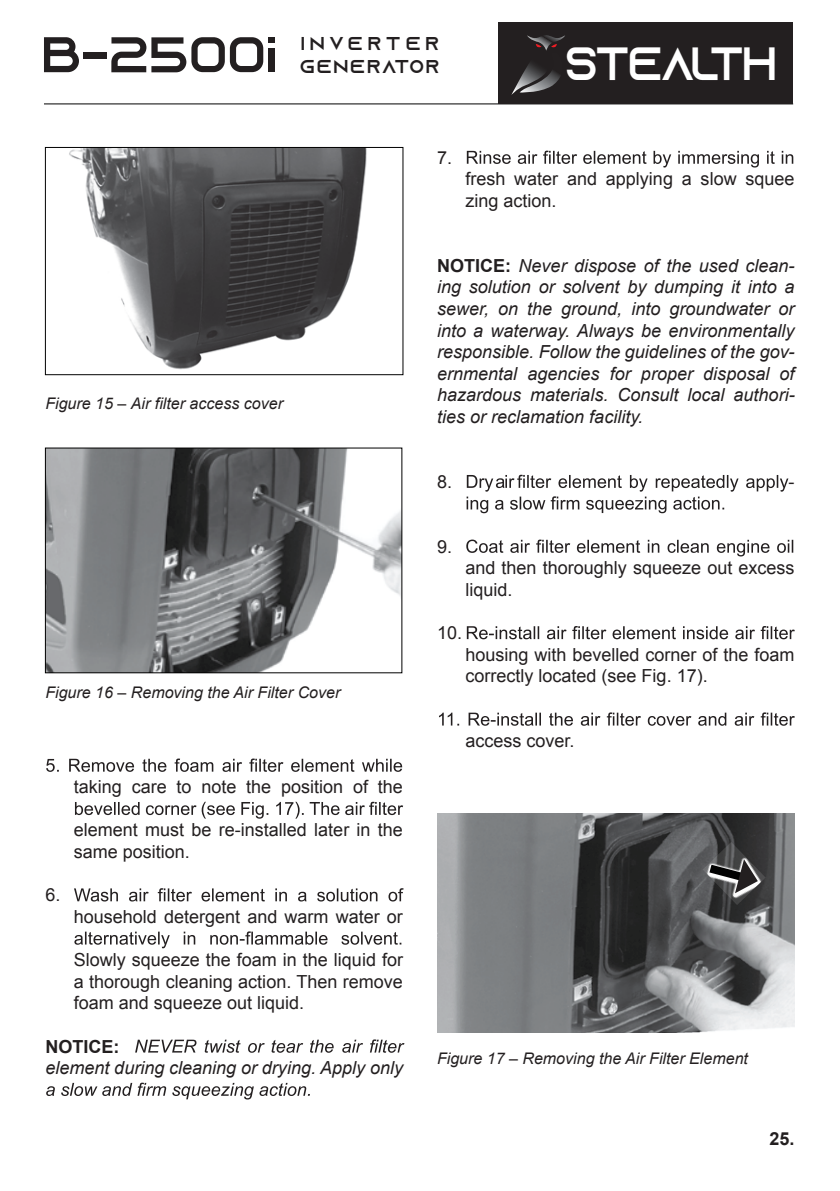
<style>
.page{position:relative;width:840px;height:1191px;background:#fff}
.page>*{position:absolute;margin:0;border:0;box-sizing:border-box;transform-origin:0 0}
.t1{font:46.6px "Azonix";letter-spacing:-.055em;color:#fff;scale:.93 1}
.t2{font:18.6px/22.4px "Azonix";letter-spacing:.1em;color:#231f20}
.t3{font:18px/21.6px "Arial";color:#231f20}
.t4{font:italic 18px/21.6px "Arial";color:#231f20;text-align:justify}
.t5{font:700 18px "Arial";color:#231f20}
.t6{font:italic 16px "Arial";color:#231f20}
.s1{font-weight:700;font-style:normal}
</style>
<div class="page">
<img style="left:47px;top:450px;width:353px;height:221px">
<div style="left:45px;top:448px;width:357px;height:225px;border:1px solid #010101"></div>
<svg style="left:46px;top:758px;width:356px;height:14px"></svg>
<svg style="left:75px;top:801px;width:328px;height:17px"></svg>
<svg style="left:74px;top:888px;width:329px;height:13px"></svg>
<svg style="left:74px;top:931px;width:327px;height:17px"></svg>
<svg style="left:135px;top:1039px;width:269px;height:13px"></svg>
<svg style="left:46px;top:1082px;width:264px;height:17px"></svg>
<svg style="left:466px;top:151px;width:326px;height:16px"></svg>
<svg style="left:466px;top:475px;width:322px;height:38px"></svg>
<svg style="left:466px;top:539px;width:326px;height:17px"></svg>
<svg style="left:466px;top:626px;width:328px;height:13px"></svg>
<svg style="left:439px;top:712px;width:355px;height:13px"></svg>
<img style="left:69px;top:149px;width:298px;height:221px">
<div style="left:45px;top:147px;width:358px;height:228px;border:1px solid #010101"></div>
<img style="left:437px;top:814px;width:357px;height:218px">
<svg style="left:700px;top:842px;width:65px;height:63px;background:#505051"></svg>
<hr style="left:44px;top:103px;width:748px;height:1px;background:#010101">
<svg style="left:44px;top:37px;width:35px;height:35px"></svg>
<div style="left:83px;top:53px;width:23px;height:6px;background:#231f20"></div>
<svg style="left:111px;top:37px;width:163px;height:35px"></svg>
<div style="left:268px;top:49px;width:6px;height:23px;background:#231f20"></div>
<div style="left:498px;top:22px;width:294px;height:82px;background:#231f20"></div>
<svg style="left:511px;top:35px;width:54px;height:60px"></svg>
<p class="t2" style="left:300px;top:33px;width:141px">INVERTER<br>GENERATOR</p>
<h1 class="t1" style="left:564px;top:43px;width:229px">STEALTH</h1>
<p class="t6" style="left:45px;top:393px;width:239px">Figure 15 – Air filter access cover</p>
<p class="t6" style="left:45px;top:682px;width:296px">Figure 16 – Removing the Air Filter Cover</p>
<p class="t3" style="left:45px;top:884px;width:17px">6.</p>
<p class="t3" style="left:74px;top:776px;width:330px">taking care to note the position of the</p>
<p class="t3" style="left:74px;top:819px;width:330px">element must be re-installed later in the same position.</p>
<p class="t3" style="left:74px;top:906px;width:330px">household detergent and warm water or</p>
<p class="t3" style="left:74px;top:949px;width:330px;text-align:justify">Slowly squeeze the foam in the liquid for a thorough cleaning action. Then remove foam and squeeze out liquid.</p>
<p class="t5" style="left:45px;top:1034px;width:75px">NOTICE:</p>
<p class="t4" style="left:45px;top:1057px;width:359px">element during cleaning or drying. Apply only</p>
<p class="t3" style="left:437px;top:147px;width:17px">7.</p>
<p class="t3" style="left:465px;top:168px;width:330px">fresh water and applying a slow squee zing action.</p>
<p class="t4" style="left:437px;top:255px;width:359px"><span class="s1">NOTICE:</span> Never dispose of the used clean&shy;ing solution or solvent by dumping it into a sewer, on the ground, into groundwater or into a waterway. Always be environmentally responsible. Follow the guidelines of the gov&shy;ernmental agencies for proper disposal of hazardous materials. Consult local authori&shy;ties or reclamation facility.</p>
<p class="t3" style="left:437px;top:471px;width:17px">8.</p>
<p class="t3" style="left:788px;top:471px;width:7px">-</p>
<p class="t3" style="left:437px;top:536px;width:17px">9.</p>
<p class="t3" style="left:465px;top:557px;width:330px">and then thoroughly squeeze out excess liquid.</p>
<p class="t3" style="left:437px;top:622px;width:27px">10.</p>
<p class="t3" style="left:465px;top:644px;width:330px">housing with bevelled corner of the foam correctly located (see Fig. 17).</p>
<p class="t3" style="left:465px;top:730px;width:111px">access cover.</p>
<p class="t6" style="left:437px;top:1047px;width:312px">Figure 17 – Removing the Air Filter Element</p>
<p class="t5" style="left:769px;top:1126px;width:27px">25.</p>
</div>
